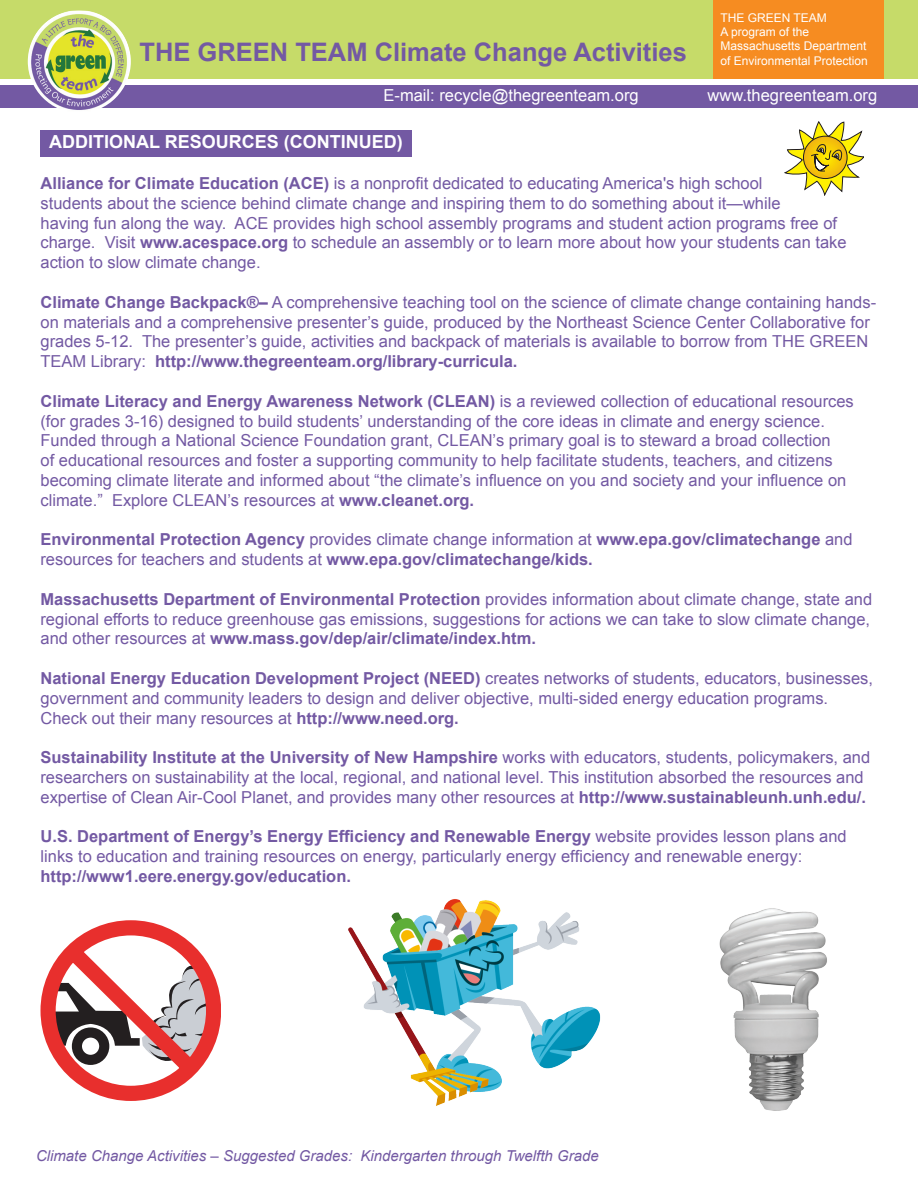
<style>
.page{position:relative;width:918px;height:1188px;background:#fff}
.page>*{position:absolute;margin:0;border:0;box-sizing:border-box;transform-origin:0 0}
.t1{font:700 25.5px "Arial";color:#7359a3}
.t2{font:700 18px "Arial";color:#fff}
.t3{font:16.5px/19.8px "Arial";color:#7359a3}
.t4{font:700 16.5px/19.8px "Arial";color:#7359a3}
.t5{font:16.5px "Arial";color:#fff}
.t6{font:italic 15px "Arial";color:#7359a3}
.t7{font:12px/14.4px "Arial";color:#fff}
.s1{font-weight:700}
.s2{font-weight:400}
</style>
<div class="page">
<div style="left:0;top:0;width:918px;height:79px;background:#c6db69"></div>
<div style="left:713px;top:0;width:171px;height:79px;background:#f68c21"></div>
<div style="left:0;top:85px;width:918px;height:23px;background:#7359a3"></div>
<div style="left:40px;top:130px;width:372px;height:27px;background:#7359a3"></div>
<svg style="left:785px;top:122px;width:79px;height:74px"></svg>
<svg style="left:40px;top:920px;width:181px;height:180px"></svg>
<img style="left:348px;top:899px;width:253px;height:207px">
<img style="left:719px;top:908px;width:108px;height:203px">
<img style="left:28px;top:11px;width:103px;height:99px">
<p class="t1" style="left:140px;top:35px;width:549px">THE GREEN TEAM Climate Change Activities</p>
<p class="t7" style="left:720px;top:10px;width:108px">THE GREEN TEAM</p>
<p class="t7" style="left:720px;top:25px;width:149px">A program of the<br>Massachusetts Department of Environmental Protection</p>
<p class="t5" style="left:384px;top:84px;width:257px">E-mail: recycle@thegreenteam.org</p>
<p class="t5" style="left:708px;top:84px;width:171px">www.thegreenteam.org</p>
<p class="t2" style="left:49px;top:130px;width:355px">ADDITIONAL RESOURCES (CONTINUED)</p>
<p class="t3" style="left:40px;top:173px;width:808px"><span class="s1">Alliance for Climate Education (ACE)</span> is a nonprofit dedicated to educating America's high school<br>students about the science behind climate change and inspiring them to do something about it—while<br>having fun along the way. ACE provides high school assembly programs and student action programs free of charge. Visit <span class="s1">www.acespace.org</span> to schedule an assembly or to learn more about how your students can take action to slow climate change.</p>
<p class="t3" style="left:40px;top:292px;width:837px"><span class="s1">Climate Change Backpack®–</span> A comprehensive teaching tool on the science of climate change containing hands&shy;on materials and a comprehensive presenter’s guide, produced by the Northeast Science Center Collaborative for grades 5-12. The presenter’s guide, activities and backpack of materials is available to borrow from THE GREEN TEAM Library: <span class="s1">http://www.thegreenteam.org/library-curricula.</span></p>
<p class="t3" style="left:40px;top:391px;width:815px"><span class="s1">Climate Literacy and Energy Awareness Network (CLEAN)</span> is a reviewed collection of educational resources (for grades 3-16) designed to build students’ understanding of the core ideas in climate and energy science.<br>Funded through a National Science Foundation grant, CLEAN’s primary goal is to steward a broad collection<br>of educational resources and foster a supporting community to help facilitate students, teachers, and citizens becoming climate literate and informed about “the climate’s influence on you and society and your influence on climate.” Explore CLEAN’s resources at <span class="s1">www.cleanet.org.</span></p>
<p class="t4" style="left:40px;top:530px;width:814px">Environmental Protection Agency <span class="s2">provides climate change information at</span> www.epa.gov/climatechange <span class="s2">and resources for teachers and students at</span> www.epa.gov/climatechange/kids.</p>
<p class="t3" style="left:40px;top:589px;width:833px"><span class="s1">Massachusetts Department of Environmental Protection</span> provides information about climate change, state and regional efforts to reduce greenhouse gas emissions, suggestions for actions we can take to slow climate change, and other resources at <span class="s1">www.mass.gov/dep/air/climate/index.htm.</span></p>
<p class="t3" style="left:40px;top:668px;width:834px"><span class="s1">National Energy Education Development Project (NEED)</span> creates networks of students, educators, businesses, government and community leaders to design and deliver objective, multi-sided energy education programs.<br>Check out their many resources at <span class="s1">http://www.need.org.</span></p>
<p class="t3" style="left:40px;top:748px;width:831px"><span class="s1">Sustainability Institute at the University of New Hampshire</span> works with educators, students, policymakers, and researchers on sustainability at the local, regional, and national level. This institution absorbed the resources and expertise of Clean Air-Cool Planet, and provides many other resources at <span class="s1">http://www.sustainableunh.unh.edu/.</span></p>
<p class="t3" style="left:40px;top:827px;width:808px"><span class="s1">U.S. Department of Energy’s Energy Efficiency and Renewable Energy</span> website provides lesson plans and links to education and training resources on energy, particularly energy efficiency and renewable energy:</p>
<p class="t4" style="left:40px;top:867px;width:312px">http://www1.eere.energy.gov/education.</p>
<p class="t6" style="left:36px;top:1146px;width:564px">Climate Change Activities – Suggested Grades: Kindergarten through Twelfth Grade</p>
</div>
